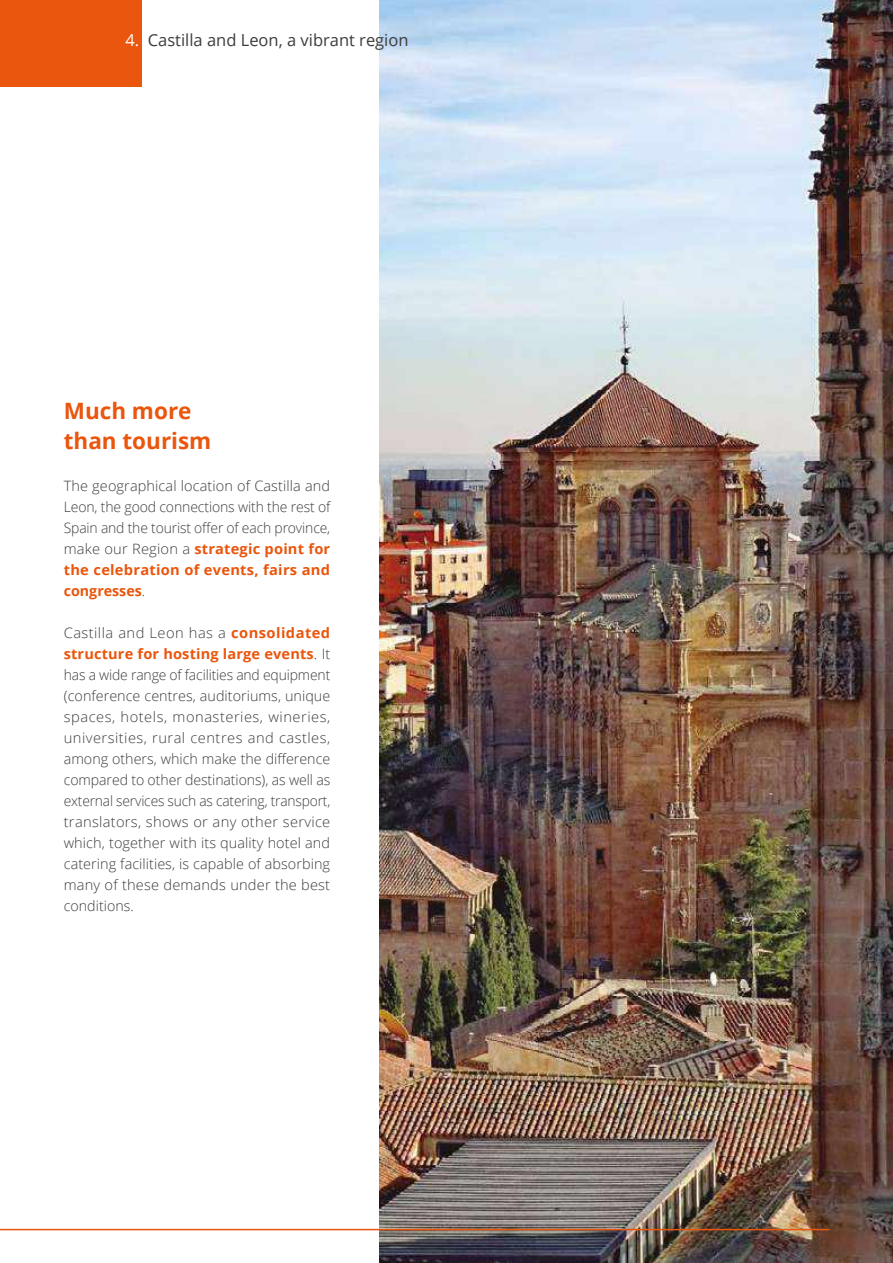
<style>
.page{position:relative;width:893px;height:1263px;background:#fff}
.page>*{position:absolute;margin:0;border:0;box-sizing:border-box;transform-origin:0 0}
.t1{font:700 22.5px/30px "Open Sans";color:#ea560d}
.t2{font:16.5px "Open Sans";color:#3c3c3b}
.t3{font:300 16.5px "Open Sans";color:#3c3c3b}
.t4{font:300 14.25px/21px "Open Sans";letter-spacing:-.005em;color:#3c3c3b;text-align:justify}
.s1{color:#fff}
.s2{font-weight:700;color:#ea560d}
</style>
<div class="page">
<img style="left:379px;top:0;width:514px;height:1263px">
<hr style="left:0;top:1229px;width:829px;height:1px;background:#ea560d">
<div style="left:0;top:0;width:141px;height:87px;background:#ea560d"></div>
<p class="t2" style="left:125px;top:28px;width:285px"><span class="s1">4.</span> Castilla and Leon, a vibrant region</p>
<h1 class="t1" style="left:64px;top:395px;width:149px">Much more than tourism</h1>
<p class="t4" style="left:64px;top:475px;width:268px">The geographical location of Castilla and Leon, the good connections with the rest of Spain and the tourist offer of each province, make our Region a <span class="s2">strategic point for the celebration of events, fairs and congresses</span>.</p>
<p class="t4" style="left:64px;top:622px;width:268px">Castilla and Leon has a <span class="s2">consolidated structure for hosting large events</span>. It has a wide range of facilities and equipment (conference centres, auditoriums, unique spaces, hotels, monasteries, wineries, universities, rural centres and castles, among others, which make the difference compared to other destinations), as well as external services such as catering, transport, translators, shows or any other service which, together with its quality hotel and catering facilities, is capable of absorbing many of these demands under the best conditions.</p>
<p class="t3" style="left:810px;top:1232px;width:20px">89</p>
</div>
